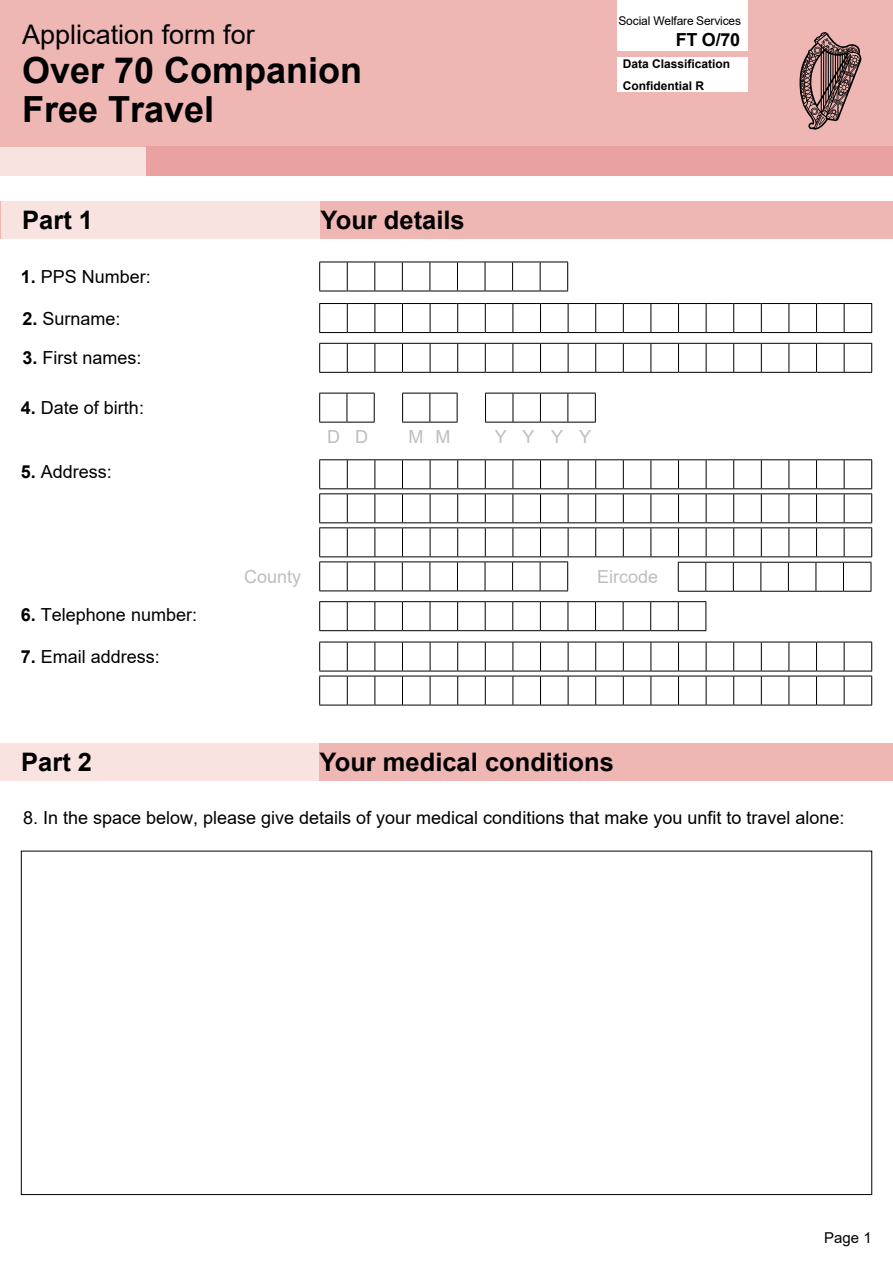
<style>
.page{position:relative;width:893px;height:1263px;background:#fff}
.page>*{position:absolute;margin:0;border:0;box-sizing:border-box;transform-origin:0 0}
.t1{font:700 36px/39px "Arial";color:#000}
.t2{font:27px "Arial";color:#000}
.t3{font:700 25.5px "Arial";color:#000}
.t4{font:18px "Arial";color:#000}
.t5{font:18px "Arial";color:#bcbec0}
.t6{font:700 18px "Arial";color:#000}
.t7{font:15px "Arial";color:#000}
.t8{font:700 12px/21.6px "Arial";color:#000}
.t9{font:12px "Arial";letter-spacing:-.015em;color:#000}
.s1{font-weight:700}
</style>
<div class="page">
<hr style="left:0;top:201px;width:1px;height:38px;background:#eeb7b4">
<div style="left:1px;top:201px;width:320px;height:38px;background:#f8e3e0"></div>
<div style="left:321px;top:201px;width:572px;height:38px;background:#eeb7b4"></div>
<svg style="left:319px;top:262px;width:249px;height:30px"></svg>
<svg style="left:319px;top:303px;width:553px;height:30px"></svg>
<svg style="left:319px;top:343px;width:553px;height:30px"></svg>
<svg style="left:319px;top:393px;width:56px;height:30px"></svg>
<svg style="left:402px;top:393px;width:56px;height:30px"></svg>
<svg style="left:485px;top:393px;width:111px;height:30px"></svg>
<svg style="left:319px;top:601px;width:387px;height:30px"></svg>
<svg style="left:319px;top:459px;width:553px;height:133px"></svg>
<svg style="left:319px;top:642px;width:553px;height:64px"></svg>
<div style="left:596px;top:561px;width:78px;height:30px;background:#fff"></div>
<div style="left:0;top:743px;width:320px;height:38px;background:#f8e3e0"></div>
<div style="left:320px;top:743px;width:573px;height:38px;background:#eeb7b4"></div>
<div style="left:0;top:0;width:893px;height:148px;background:#eeb7b4"></div>
<div style="left:145px;top:146px;width:748px;height:30px;background:#e9a2a0"></div>
<div style="left:0;top:147px;width:145px;height:29px;background:#f8e3e0"></div>
<svg style="left:799px;top:32px;width:62px;height:98px"></svg>
<div style="left:617px;top:0;width:130px;height:50px;background:#fff"></div>
<div style="left:617px;top:58px;width:130px;height:34px;background:#fff"></div>
<h2 class="t2" style="left:22px;top:16px;width:234px">Application form for</h2>
<h1 class="t1" style="left:22px;top:51px;width:342px">Over 70 Companion<br>Free Travel</h1>
<p class="t9" style="left:618px;top:12px;width:124px">Social Welfare Services</p>
<p class="t6" style="left:676px;top:27px;width:66px">FT O/70</p>
<p class="t8" style="left:623px;top:53px;width:109px">Data Classification<br>Confidential R</p>
<h3 class="t3" style="left:22px;top:202px;width:72px">Part 1</h3>
<h3 class="t3" style="left:321px;top:202px;width:146px">Your details</h3>
<p class="t4" style="left:21px;top:264px;width:132px"><span class="s1">1.</span> PPS Number:</p>
<p class="t4" style="left:22px;top:306px;width:100px"><span class="s1">2.</span> Surname:</p>
<p class="t4" style="left:22px;top:346px;width:121px"><span class="s1">3.</span> First names:</p>
<p class="t4" style="left:21px;top:395px;width:125px"><span class="s1">4.</span> Date of birth:</p>
<p class="t4" style="left:21px;top:460px;width:93px"><span class="s1">5.</span> Address:</p>
<p class="t5" style="left:327px;top:425px;width:43px">D D</p>
<p class="t5" style="left:408px;top:425px;width:43px">M M</p>
<p class="t5" style="left:495px;top:425px;width:98px">Y Y Y Y</p>
<p class="t4" style="left:21px;top:603px;width:178px"><span class="s1">6.</span> Telephone number:</p>
<p class="t4" style="left:21px;top:644px;width:141px"><span class="s1">7.</span> Email address:</p>
<p class="t5" style="left:244px;top:564px;width:59px">County</p>
<p class="t5" style="left:597px;top:564px;width:63px">Eircode</p>
<h3 class="t3" style="left:21px;top:744px;width:72px">Part 2</h3>
<h3 class="t3" style="left:320px;top:744px;width:296px">Your medical conditions</h3>
<p class="t4" style="left:23px;top:805px;width:823px">8. In the space below, please give details of your medical conditions that make you unfit to travel alone:</p>
<p class="t7" style="left:824px;top:1227px;width:49px">Page 1</p>
</div>
